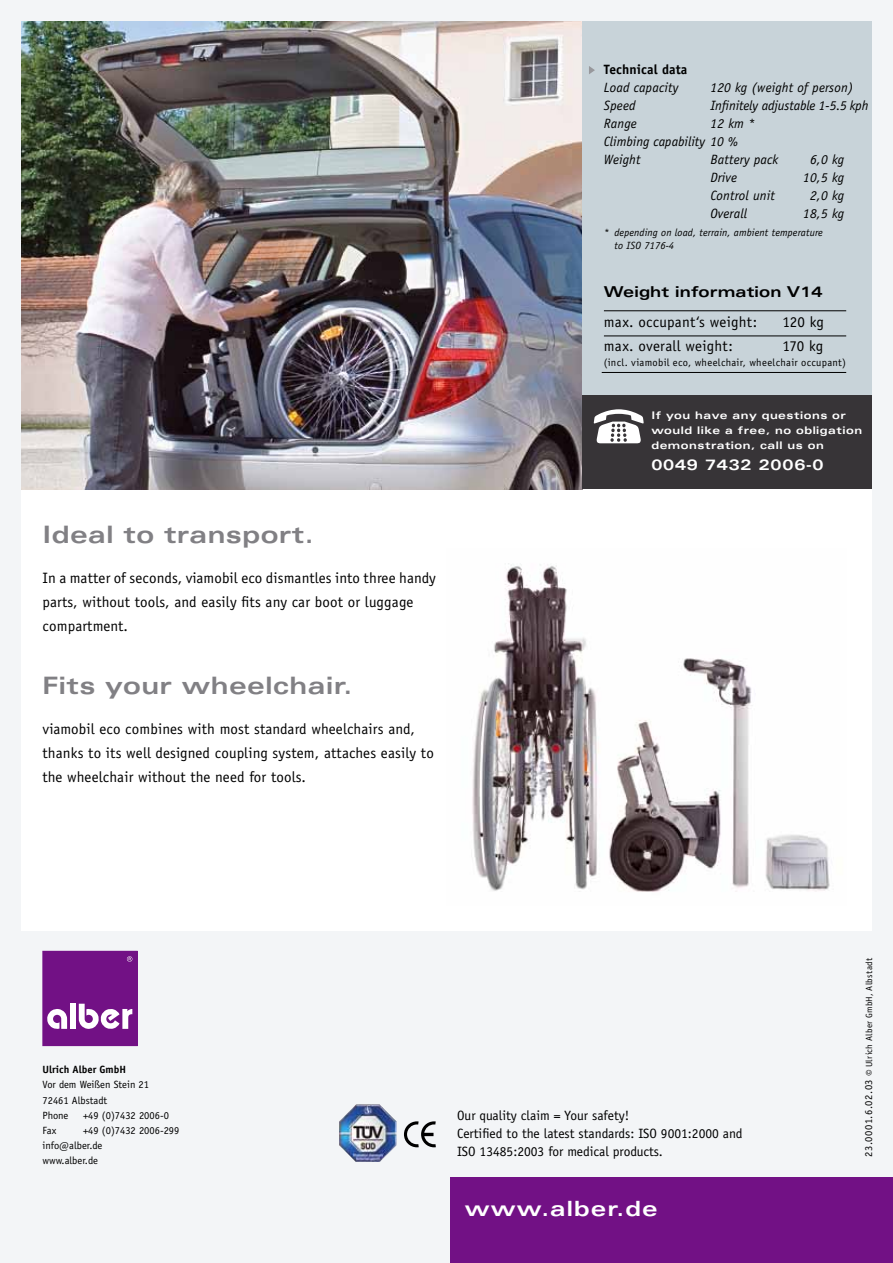
<style>
.page{position:relative;width:893px;height:1263px;background:#f3f5f7}
.page>*{position:absolute;margin:0;border:0;box-sizing:border-box;transform-origin:0 0}
.t1{font:700 expanded 24px "Univers";letter-spacing:.02em;color:#818084}
.t2{font:700 expanded 21px "Univers";letter-spacing:.05em;color:#fff}
.t3{font:15px/24px "Officina Sans";letter-spacing:.01em;color:#000}
.t4{font:700 expanded 15px "Univers";letter-spacing:.01em;color:#000}
.t5{font:700 expanded 15px "Univers";letter-spacing:.05em;color:#fff}
.t6{font:italic 13.5px/18px "Officina Sans";letter-spacing:.01em;color:#000}
.t7{font:13.5px/18px "Officina Sans";color:#000}
.t8{font:italic 13.5px "Officina Sans";letter-spacing:-.01em;color:#000}
.t9{font:700 13.5px "Officina Sans";letter-spacing:.01em;color:#000}
.t10{font:10.5px/15px "Officina Sans";color:#000}
.t11{font:700 expanded 10.5px/15px "Univers";letter-spacing:.05em;color:#fff}
.t12{font:italic 10.5px/12.6px "Officina Sans";letter-spacing:.01em;color:#000}
.t13{font:10.5px "Officina Sans";letter-spacing:.03em;color:#000}
.t14{font:700 10.5px "Officina Sans";color:#000}
.t15{font:9px "Officina Sans";letter-spacing:.03em;color:#000}
.s1{font-size:10.5px}
.s2{font-size:12px}
</style>
<div class="page">
<div style="left:451px;top:1178px;width:442px;height:85px;background:#721185"></div>
<div style="left:21px;top:67px;width:851px;height:864px;background:#fff"></div>
<img style="left:21px;top:21px;width:562px;height:468px">
<div style="left:583px;top:21px;width:289px;height:374px;background:#c8d3d9"></div>
<div style="left:43px;top:951px;width:94px;height:94px;background:#721185"></div>
<div style="left:43px;top:951px;width:94px;height:95px;border:1px solid #721185"></div>
<svg style="left:47px;top:1009px;width:20px;height:20px"></svg>
<div style="left:70px;top:1004px;width:6px;height:25px;background:#fff"></div>
<svg style="left:79px;top:1004px;width:53px;height:25px"></svg>
<svg style="left:127px;top:956px;width:5px;height:6px"></svg>
<img style="left:339px;top:1104px;width:57px;height:58px">
<svg style="left:404px;top:1121px;width:32px;height:26px"></svg>
<img style="left:472px;top:563px;width:358px;height:329px">
<hr style="left:604px;top:310px;width:242px;height:1px;background:#000">
<hr style="left:604px;top:336px;width:242px;height:1px;background:#000">
<hr style="left:602px;top:372px;width:244px;height:1px;background:#000">
<div style="left:583px;top:395px;width:289px;height:94px;background:#373437"></div>
<svg style="left:594px;top:409px;width:50px;height:34px"></svg>
<svg style="left:589px;top:66px;width:6px;height:8px"></svg>
<h1 class="t1" style="left:42px;top:521px;width:273px">Ideal to transport.</h1>
<p class="t3" style="left:43px;top:566px;width:395px">In a matter of seconds, viamobil eco dismantles into three handy parts, without tools, and easily fits any car boot or luggage compartment.</p>
<h1 class="t1" style="left:42px;top:672px;width:312px">Fits your wheelchair.</h1>
<p class="t3" style="left:43px;top:717px;width:393px">viamobil eco combines with most standard wheelchairs and, thanks to its well designed coupling system, attaches easily to the wheelchair without the need for tools.</p>
<p class="t9" style="left:604px;top:61px;width:85px">Technical data</p>
<p class="t6" style="left:604px;top:79px;width:76px">Load capacity</p>
<p class="t6" style="left:710px;top:79px;width:145px">120 kg (weight of person)</p>
<p class="t6" style="left:604px;top:97px;width:33px">Speed</p>
<p class="t8" style="left:710px;top:98px;width:160px">Infinitely adjustable 1-5.5 kph</p>
<p class="t6" style="left:604px;top:115px;width:34px">Range</p>
<p class="t6" style="left:604px;top:115px;width:153px;text-indent:107px">12 km *<br>Climbing capability 10 %<br>Weight</p>
<p class="t6" style="left:710px;top:151px;width:69px">Battery pack</p>
<p class="t6" style="left:810px;top:151px;width:35px">6,0 kg</p>
<p class="t6" style="left:710px;top:169px;width:28px">Drive</p>
<p class="t6" style="left:803px;top:169px;width:42px">10,5 kg</p>
<p class="t6" style="left:710px;top:187px;width:66px">Control unit</p>
<p class="t6" style="left:810px;top:187px;width:35px">2,0 kg</p>
<p class="t6" style="left:710px;top:205px;width:38px">Overall</p>
<p class="t6" style="left:803px;top:205px;width:42px">18,5 kg</p>
<p class="t12" style="left:614px;top:227px;width:210px;text-indent:-11px">* depending on load, terrain, ambient temperature to ISO 7176-4</p>
<p class="t4" style="left:604px;top:283px;width:220px">Weight information V14</p>
<p class="t3" style="left:604px;top:310px;width:155px">max. occupant‘s weight:</p>
<p class="t3" style="left:782px;top:310px;width:43px">120 kg</p>
<p class="t3" style="left:604px;top:334px;width:130px">max. overall weight:</p>
<p class="t3" style="left:782px;top:334px;width:42px">170 kg</p>
<p class="t13" style="left:604px;top:357px;width:244px">(incl. viamobil eco, wheelchair, wheelchair occupant)</p>
<p class="t11" style="left:651px;top:408px;width:212px">If you have any questions or would like a free, no obligation demonstration, call us on</p>
<p class="t5" style="left:651px;top:456px;width:174px">0049 7432 2006-0</p>
<p class="t14" style="left:43px;top:1063px;width:85px">Ulrich Alber GmbH</p>
<p class="t10" style="left:43px;top:1077px;width:108px">Vor dem Weißen Stein 21<br>72461 Albstadt<br>Phone</p>
<p class="t10" style="left:83px;top:1107px;width:87px">+49 (0)7432 2006-0</p>
<p class="t10" style="left:43px;top:1122px;width:138px;text-indent:40px">+49 (0)7432 2006-299 info@alber.de<br>www.alber.de</p>
<p class="t10" style="left:43px;top:1122px;width:15px">Fax</p>
<p class="t7" style="left:457px;top:1106px;width:287px">Our quality claim = Your safety!<br>Certified to the latest standards: ISO 9001:2000 and<br>ISO 13485:2003 for medical products.</p>
<h2 class="t2" style="left:465px;top:1197px;width:194px">www.alber.de</h2>
<p class="t15" style="left:864px;top:1157px;width:201px;rotate:-90deg"><span class="s1">23.0001.6.02.03</span> <span class="s2">©</span> Ulrich Alber GmbH, Albstadt</p>
</div>
